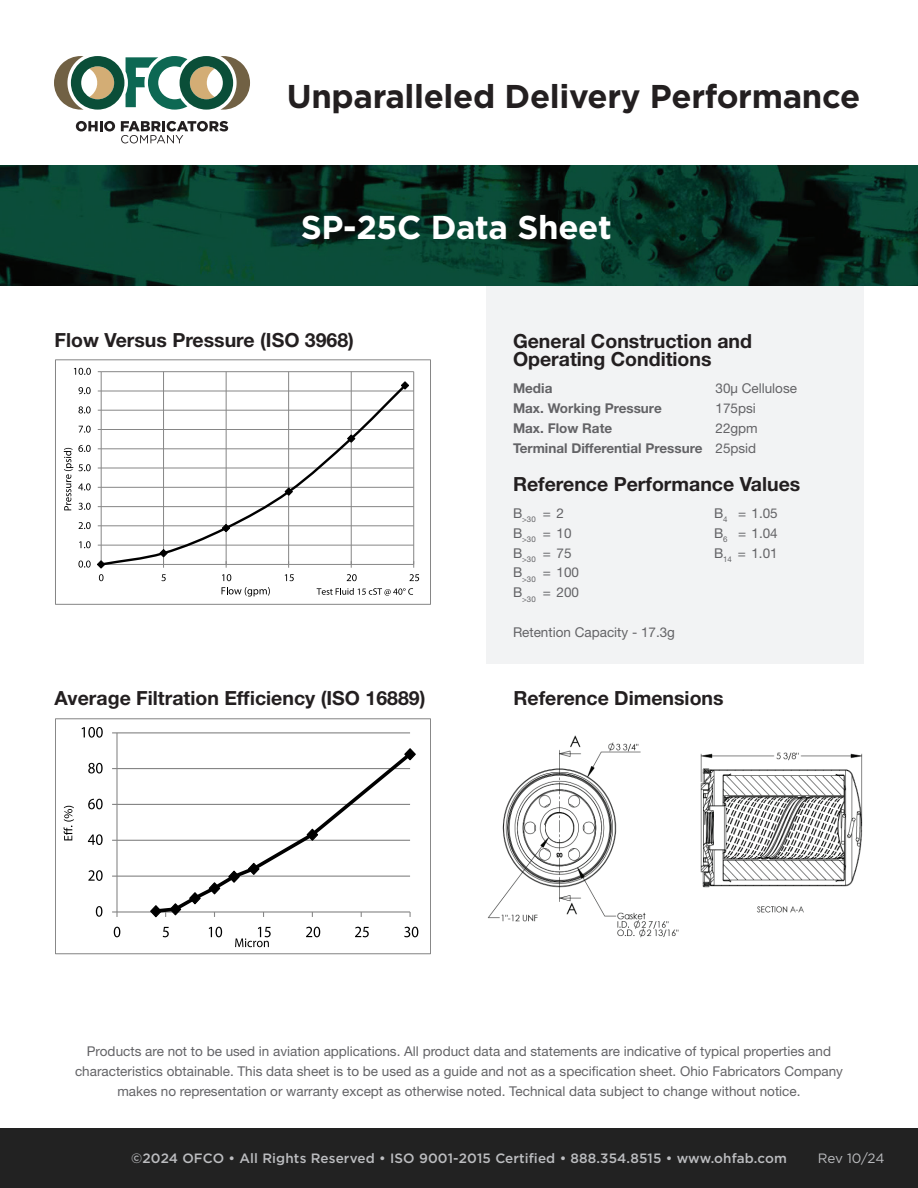
<style>
.page{position:relative;width:918px;height:1188px;background:#fff}
.page>*{position:absolute;margin:0;border:0;box-sizing:border-box;transform-origin:0 0}
.t1{font:700 33px "Gotham";letter-spacing:-.01em;color:#231f20}
.t2{font:700 33px "Gotham";letter-spacing:-.01em;color:#fff}
.t3{font:700 19.5px/18.3px "Helvetica Neue LT Std";color:#231f20}
.t4{font:13.5px/19.8px "Helvetica Neue LT Std";color:#636366;text-align:center}
.t5{font:500 13.5px "Gotham";letter-spacing:.01em;color:#bcbdc0}
.t6{font:700 13.5px "Helvetica Neue LT Std";color:#636366}
.t7{font:13.5px "Gotham";letter-spacing:-.02em;color:#bcbdc0}
.s1{font-weight:400}
</style>
<div class="page">
<div style="left:0;top:1129px;width:918px;height:59px;background:#222"></div>
<div style="left:486px;top:285px;width:378px;height:379px;background:#f2f3f4"></div>
<svg style="left:76px;top:121px;width:39px;height:11px"></svg>
<svg style="left:121px;top:121px;width:107px;height:22px"></svg>
<svg style="left:54px;top:56px;width:196px;height:54px"></svg>
<hr style="left:101px;top:545px;width:313px;height:1px;background:#868686">
<hr style="left:101px;top:525px;width:313px;height:1px;background:#868686">
<hr style="left:101px;top:506px;width:313px;height:1px;background:#868686">
<hr style="left:101px;top:487px;width:313px;height:1px;background:#868686">
<hr style="left:101px;top:468px;width:313px;height:1px;background:#868686">
<hr style="left:101px;top:448px;width:313px;height:1px;background:#868686">
<hr style="left:101px;top:429px;width:313px;height:1px;background:#868686">
<hr style="left:101px;top:410px;width:313px;height:1px;background:#868686">
<hr style="left:101px;top:391px;width:313px;height:1px;background:#868686">
<hr style="left:101px;top:371px;width:313px;height:1px;background:#868686">
<hr style="left:163px;top:372px;width:1px;height:192px;background:#868686">
<hr style="left:226px;top:372px;width:1px;height:192px;background:#868686">
<hr style="left:288px;top:372px;width:1px;height:192px;background:#868686">
<hr style="left:351px;top:372px;width:1px;height:192px;background:#868686">
<hr style="left:413px;top:372px;width:1px;height:192px;background:#868686">
<hr style="left:101px;top:372px;width:1px;height:192px;background:#868686">
<hr style="left:101px;top:564px;width:313px;height:1px;background:#868686">
<svg style="left:101px;top:384px;width:306px;height:181px"></svg>
<svg style="left:159px;top:548px;width:9px;height:20px"></svg>
<svg style="left:221px;top:523px;width:10px;height:10px"></svg>
<svg style="left:284px;top:487px;width:9px;height:9px"></svg>
<svg style="left:347px;top:434px;width:9px;height:9px"></svg>
<svg style="left:400px;top:381px;width:9px;height:9px"></svg>
<svg style="left:79px;top:541px;width:12px;height:7px"></svg>
<svg style="left:79px;top:522px;width:12px;height:7px"></svg>
<svg style="left:79px;top:426px;width:12px;height:7px"></svg>
<svg style="left:78px;top:406px;width:13px;height:7px"></svg>
<svg style="left:79px;top:387px;width:12px;height:7px"></svg>
<svg style="left:74px;top:368px;width:17px;height:7px"></svg>
<svg style="left:78px;top:560px;width:28px;height:21px"></svg>
<svg style="left:161px;top:574px;width:5px;height:7px"></svg>
<svg style="left:222px;top:574px;width:9px;height:7px"></svg>
<svg style="left:285px;top:574px;width:9px;height:7px"></svg>
<svg style="left:347px;top:574px;width:10px;height:7px"></svg>
<svg style="left:410px;top:574px;width:9px;height:7px"></svg>
<svg style="left:64px;top:445px;width:27px;height:65px"></svg>
<svg style="left:222px;top:587px;width:48px;height:10px"></svg>
<div style="left:55px;top:359px;width:376px;height:246px;border:1px solid #868686"></div>
<svg style="left:317px;top:588px;width:96px;height:8px"></svg>
<hr style="left:117px;top:876px;width:293px;height:1px;background:#868686">
<hr style="left:117px;top:840px;width:293px;height:1px;background:#868686">
<hr style="left:117px;top:804px;width:293px;height:1px;background:#868686">
<hr style="left:117px;top:768px;width:293px;height:1px;background:#868686">
<hr style="left:117px;top:732px;width:293px;height:1px;background:#868686">
<hr style="left:116px;top:733px;width:2px;height:179px;background:#868686">
<hr style="left:117px;top:911px;width:293px;height:2px;background:#868686">
<svg style="left:112px;top:911px;width:6px;height:6px"></svg>
<svg style="left:149px;top:748px;width:267px;height:170px"></svg>
<svg style="left:96px;top:906px;width:6px;height:11px"></svg>
<svg style="left:88px;top:870px;width:15px;height:11px"></svg>
<svg style="left:88px;top:834px;width:15px;height:11px"></svg>
<svg style="left:88px;top:799px;width:15px;height:10px"></svg>
<svg style="left:88px;top:763px;width:15px;height:11px"></svg>
<svg style="left:82px;top:727px;width:21px;height:11px"></svg>
<svg style="left:114px;top:927px;width:6px;height:10px"></svg>
<svg style="left:163px;top:927px;width:6px;height:10px"></svg>
<svg style="left:209px;top:927px;width:13px;height:10px"></svg>
<svg style="left:306px;top:927px;width:14px;height:10px"></svg>
<svg style="left:355px;top:927px;width:14px;height:10px"></svg>
<svg style="left:404px;top:927px;width:14px;height:10px"></svg>
<svg style="left:64px;top:806px;width:10px;height:34px"></svg>
<svg style="left:235px;top:927px;width:36px;height:20px"></svg>
<div style="left:55px;top:718px;width:376px;height:236px;border:1px solid #868686"></div>
<img style="left:487px;top:735px;width:376px;height:203px">
<img style="left:0;top:166px;width:918px;height:119px">
<p class="t1" style="left:287px;top:74px;width:575px">Unparalleled Delivery Performance</p>
<p class="t2" style="left:301px;top:205px;width:313px">SP-25C Data Sheet</p>
<p class="t3" style="left:55px;top:331px;width:301px">Flow Versus Pressure (ISO 3968)</p>
<p class="t3" style="left:55px;top:689px;width:372px">Average Filtration Efficiency (ISO 16889)</p>
<p class="t3" style="left:513px;top:331px;width:241px">General Construction and<br>Operating Conditions</p>
<p class="t6" style="left:513px;top:380px;width:41px">Media</p>
<p class="t4" style="left:715px;top:378px;width:83px">30µ Cellulose</p>
<p class="t6" style="left:513px;top:400px;width:150px">Max. Working Pressure</p>
<p class="t4" style="left:715px;top:398px;width:42px">175psi</p>
<p class="t6" style="left:513px;top:420px;width:101px">Max. Flow Rate</p>
<p class="t4" style="left:715px;top:418px;width:44px">22gpm</p>
<p class="t6" style="left:513px;top:439px;width:245px">Terminal Differential Pressure <span class="s1">25psid</span></p>
<p class="t3" style="left:513px;top:474px;width:289px">Reference Performance Values</p>
<p class="t4" style="left:513px;top:503px;width:53px">B<sub>&gt;30</sub> = 2</p>
<p class="t4" style="left:714px;top:503px;width:65px">B<sub>4</sub> = 1.05</p>
<p class="t4" style="left:513px;top:523px;width:60px">B<sub>&gt;30</sub> = 10</p>
<p class="t4" style="left:714px;top:523px;width:65px">B<sub>6</sub> = 1.04</p>
<p class="t4" style="left:513px;top:543px;width:60px">B<sub>&gt;30</sub> = 75</p>
<p class="t4" style="left:714px;top:543px;width:65px">B<sub>14</sub> = 1.01</p>
<p class="t4" style="left:513px;top:562px;width:68px">B<sub>&gt;30</sub> = 100</p>
<p class="t4" style="left:513px;top:582px;width:68px">B<sub>&gt;30</sub> = 200</p>
<p class="t4" style="left:513px;top:622px;width:164px">Retention Capacity - 17.3g</p>
<p class="t3" style="left:514px;top:689px;width:212px">Reference Dimensions</p>
<p class="t4" style="left:75px;top:1041px;width:769px">Products are not to be used in aviation applications. All product data and statements are indicative of typical properties and characteristics obtainable. This data sheet is to be used as a guide and not as a specification sheet. Ohio Fabricators Company makes no representation or warranty except as otherwise noted. Technical data subject to change without notice.</p>
<p class="t5" style="left:131px;top:1149px;width:657px">©2024 OFCO • All Rights Reserved • ISO 9001-2015 Certified • 888.354.8515 • www.ohfab.com</p>
<p class="t7" style="left:818px;top:1150px;width:68px">Rev 10/24</p>
</div>
